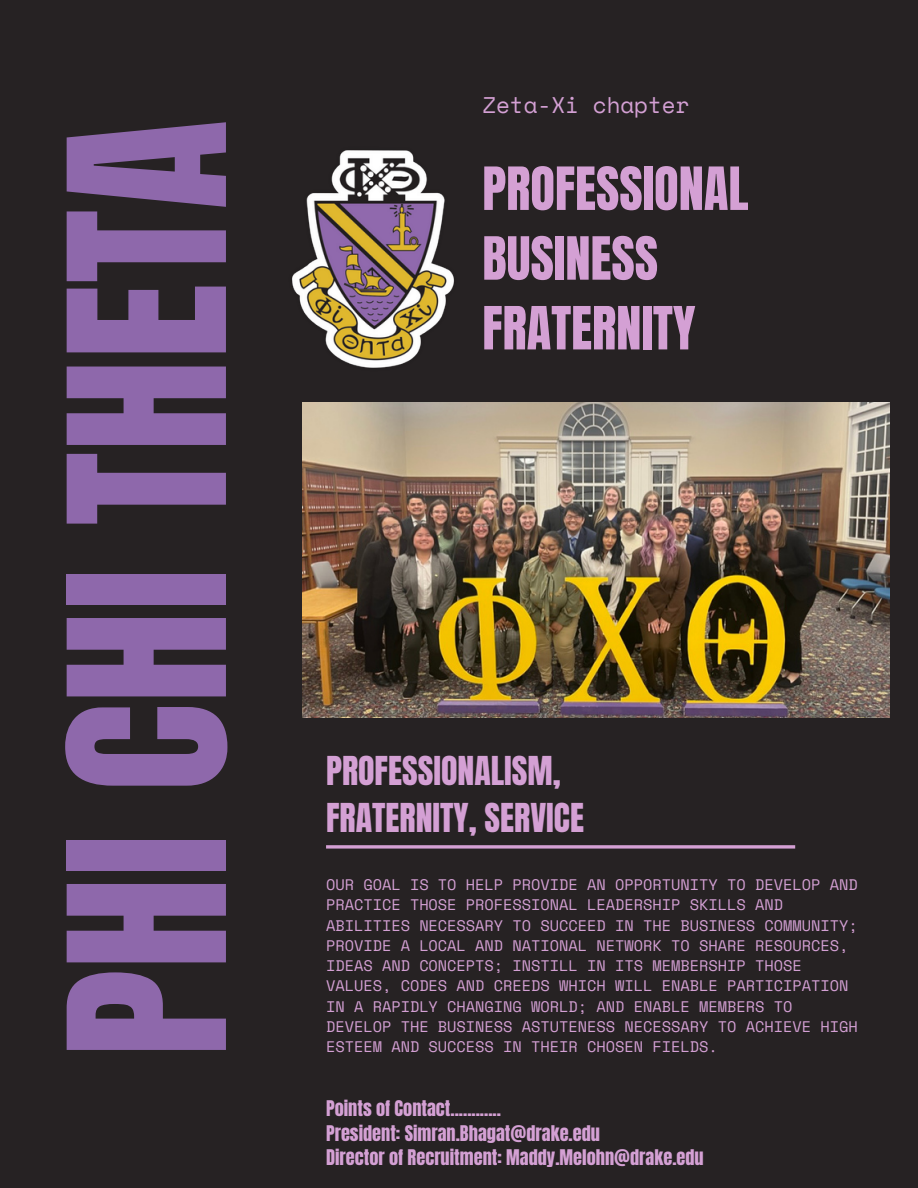
<style>
.page{position:relative;width:918px;height:1188px;background:#262223}
.page>*{position:absolute;margin:0;border:0;box-sizing:border-box;transform-origin:0 0}
.t1{font:185.55px "Anton";color:#8e68ab}
.t2{font:50.55px/69.8px "Anton";color:#d4a0d4}
.t3{font:33.9px/46.5px "Anton";color:#d4a0d4}
.t4{font:22.5px "Space Mono";color:#d4a0d4}
.t5{font:18.3px/24.8px "Anton";color:#d4a0d4}
.t6{font:15.3px/20.2px "Space Mono";color:#d4a0d4}
</style>
<div class="page">
<svg style="left:326px;top:845px;width:469px;height:4px;background:#b88cb8"></svg>
<img style="left:292px;top:150px;width:162px;height:218px">
<img style="left:303px;top:403px;width:587px;height:315px">
<h1 class="t1" style="left:15px;top:1057px;width:939px;rotate:-90deg">PHI CHI THETA</h1>
<h3 class="t4" style="left:482px;top:88px;width:209px">Zeta-Xi chapter</h3>
<h2 class="t2" style="left:482px;top:155px;width:268px">PROFESSIONAL<br>BUSINESS<br>FRATERNITY</h2>
<h3 class="t3" style="left:326px;top:748px;width:259px">PROFESSIONALISM,<br>FRATERNITY, SERVICE</h3>
<p class="t6" style="left:326px;top:874px;width:533px">OUR GOAL IS TO HELP PROVIDE AN OPPORTUNITY TO DEVELOP AND PRACTICE THOSE PROFESSIONAL LEADERSHIP SKILLS AND ABILITIES NECESSARY TO SUCCEED IN THE BUSINESS COMMUNITY; PROVIDE A LOCAL AND NATIONAL NETWORK TO SHARE RESOURCES, IDEAS AND CONCEPTS; INSTILL IN ITS MEMBERSHIP THOSE VALUES, CODES AND CREEDS WHICH WILL ENABLE PARTICIPATION IN A RAPIDLY CHANGING WORLD; AND ENABLE MEMBERS TO DEVELOP THE BUSINESS ASTUTENESS NECESSARY TO ACHIEVE HIGH ESTEEM AND SUCCESS IN THEIR CHOSEN FIELDS.</p>
<p class="t5" style="left:326px;top:1096px;width:379px">Points of Contact............<br>President: Simran.Bhagat@drake.edu<br>Director of Recruitment: Maddy.Melohn@drake.edu</p>
</div>
